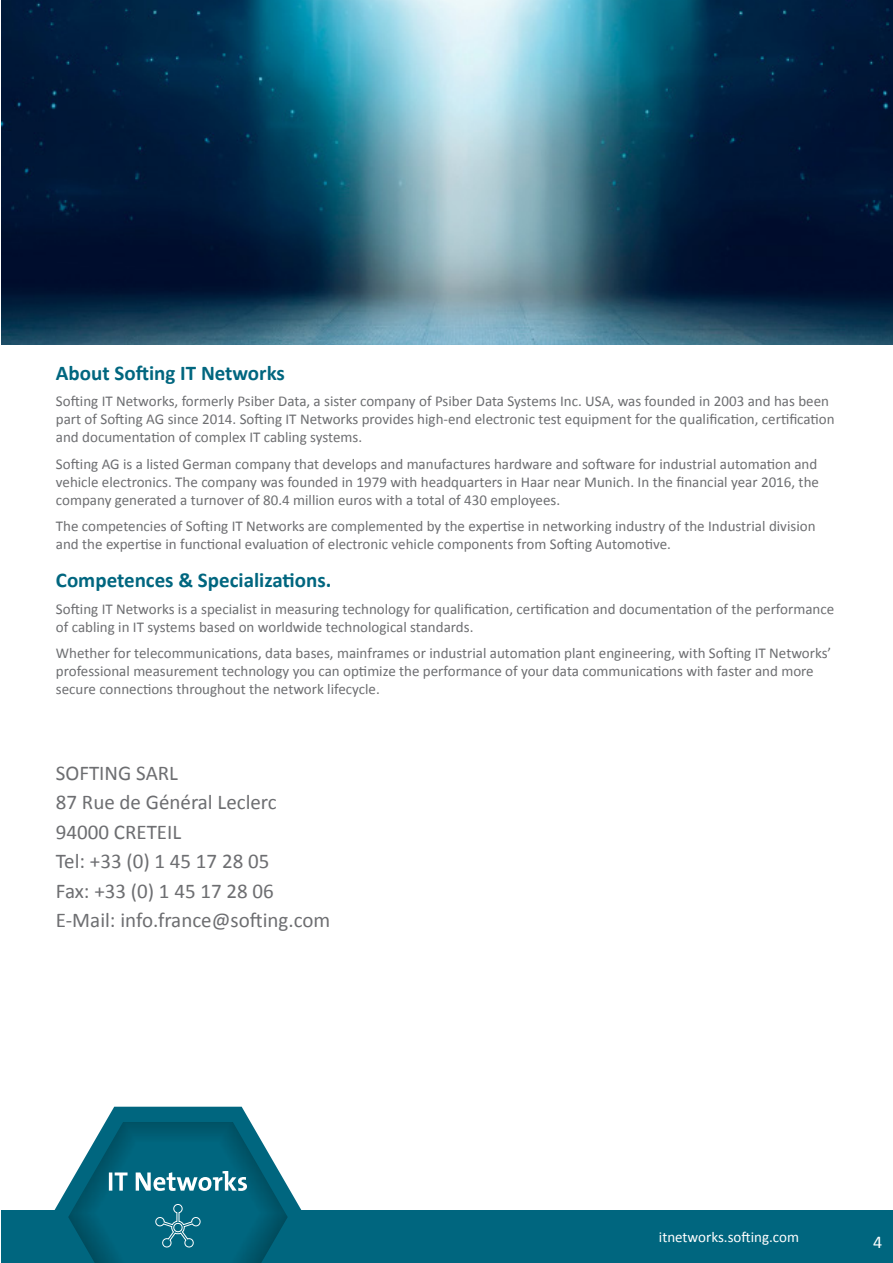
<style>
.page{position:relative;width:893px;height:1263px;background:#fff}
.page>*{position:absolute;margin:0;border:0;box-sizing:border-box;transform-origin:0 0}
.t1{font:21px/29.4px "Calibri";color:#6d6e71}
.t2{font:700 21px "Calibri";color:#00667f}
.t3{font:18px "Calibri";color:#fff}
.t4{font:15px/18px "Calibri";color:#6d6e71}
.t5{font:15px "Calibri";color:#fff}
</style>
<div class="page">
<div style="left:2px;top:1210px;width:891px;height:53px;background:#00667f"></div>
<svg style="left:54px;top:1107px;width:248px;height:156px"></svg>
<img style="left:2px;top:0;width:891px;height:344px">
<h1 class="t2" style="left:56px;top:360px;width:231px">About Softing IT Networks</h1>
<p class="t4" style="left:56px;top:392px;width:780px">Softing IT Networks, formerly Psiber Data, a sister company of Psiber Data Systems Inc. USA, was founded in 2003 and has been part of Softing AG since 2014. Softing IT Networks provides high-end electronic test equipment for the qualification, certification and documentation of complex IT cabling systems.</p>
<p class="t4" style="left:56px;top:454px;width:765px;text-align:justify">Softing AG is a listed German company that develops and manufactures hardware and software for industrial automation and vehicle electronics. The company was founded in 1979 with headquarters in Haar near Munich. In the financial year 2016, the company generated a turnover of 80.4 million euros with a total of 430 employees.</p>
<p class="t4" style="left:56px;top:517px;width:761px">The competencies of Softing IT Networks are complemented by the expertise in networking industry of the Industrial division and the expertise in functional evaluation of electronic vehicle components from Softing Automotive.</p>
<h1 class="t2" style="left:56px;top:567px;width:277px">Competences &amp; Specializations.</h1>
<p class="t4" style="left:56px;top:599px;width:780px">Softing IT Networks is a specialist in measuring technology for qualification, certification and documentation of the performance of cabling in IT systems based on worldwide technological standards.</p>
<p class="t4" style="left:56px;top:644px;width:777px">Whether for telecommunications, data bases, mainframes or industrial automation plant engineering, with Softing IT Networks’ professional measurement technology you can optimize the performance of your data communications with faster and more secure connections throughout the network lifecycle.</p>
<h1 class="t1" style="left:56px;top:757px;width:276px">SOFTING SARL<br>87 Rue de Général Leclerc<br>94000 CRETEIL<br>Tel: +33 (0) 1 45 17 28 05<br>Fax: +33 (0) 1 45 17 28 06<br>E-Mail: info.france@softing.com</h1>
<p class="t5" style="left:659px;top:1227px;width:142px">itnetworks.softing.com</p>
<p class="t3" style="left:873px;top:1231px;width:11px">4</p>
</div>
